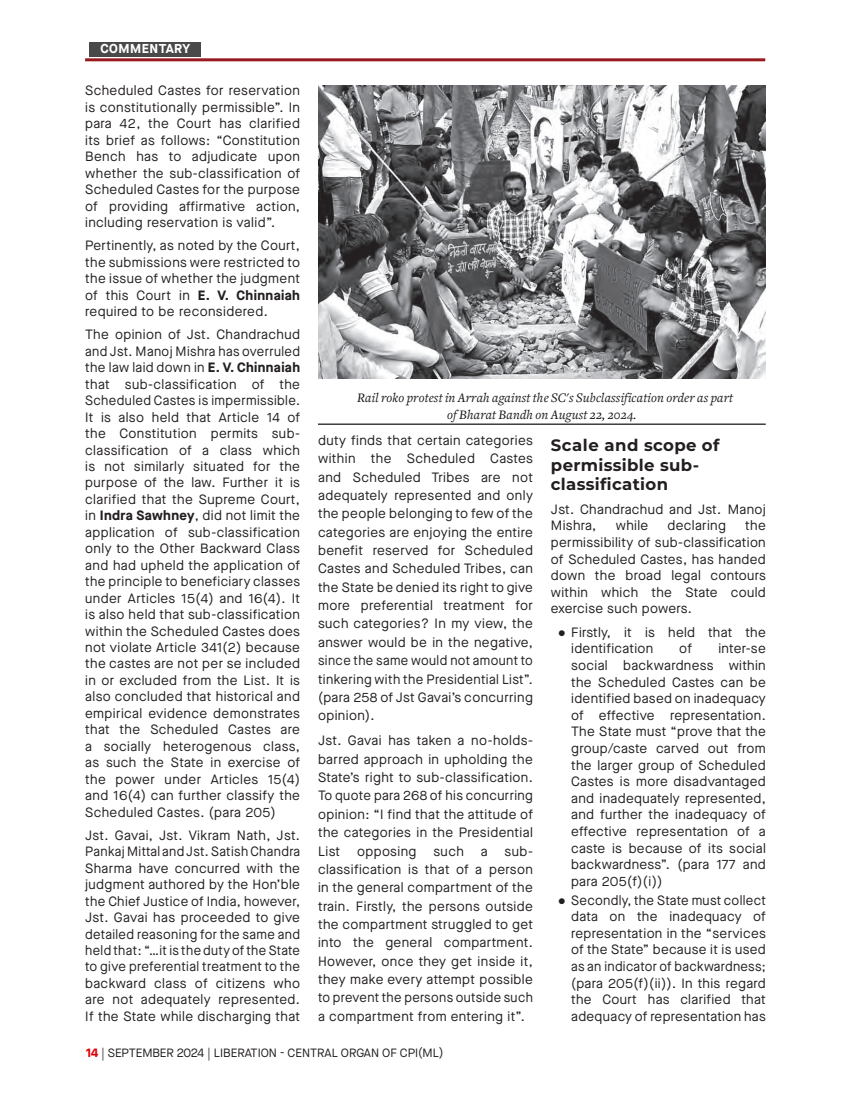
<style>
.page{position:relative;width:851px;height:1106px;background:#fff}
.page>*{position:absolute;margin:0;border:0;box-sizing:border-box;transform-origin:0 0}
.Sub_Heading_Black{font:700 16.5px/20px "Montserrat";letter-spacing:.02em;color:#231f20}
.BodyText_9_Winslow{font:13.5px/16.5px "Maison Neue";letter-spacing:.025em;color:#231f20;text-align:justify}
.Photo_capTION{font:italic 13.5px/16.5px "Freight Text";letter-spacing:.01em;color:#141414;text-align:center}
.t1{font:700 12.9px "Maison Neue";letter-spacing:.04em;color:#fff}
.t2{font:12px "Maison Neue";color:#231f20}
.s1{font-weight:700}
.s2{font-family:"Arial";font-weight:700}
.s3{font-weight:700;color:#df0007}
</style>
<div class="page">
<hr style="left:85px;top:58px;width:680px;height:3px;background:#981a1e">
<div style="left:89px;top:43px;width:112px;height:14px;background:#494949"></div>
<img style="left:318px;top:85px;width:447px;height:293px">
<hr style="left:318px;top:423px;width:447px;height:2px;background:#3e3e3f">
<p class="t1" style="left:100px;top:40px;width:91px">COMMENTARY</p>
<p class="BodyText_9_Winslow" style="left:85px;top:82px;width:216px">Scheduled Castes for reservation is constitutionally permissible”. In para 42, the Court has clarified its brief as follows: “Constitution Bench has to adjudicate upon whether the sub-classification of Scheduled Castes for the purpose of providing affirmative action, including reservation is valid”.</p>
<p class="BodyText_9_Winslow" style="left:85px;top:237px;width:216px">Pertinently, as noted by the Court, the submissions were restricted to the issue of whether the judgment of this Court in <span class="s1">E. V. Chinnaiah </span>required to be reconsidered.</p>
<p class="BodyText_9_Winslow" style="left:85px;top:326px;width:216px">The opinion of Jst. Chandrachud and Jst. Manoj Mishra has overruled the law laid down in <span class="s1">E. V. Chinnaiah </span>that sub-classification of the Scheduled Castes is impermissible.<br>It is also held that Article 14 of the Constitution permits sub&shy;classification of a class which is not similarly situated for the purpose of the law. Further it is clarified that the Supreme Court, in <span class="s1">Indra Sawhney</span>, did not limit the application of sub-classification only to the Other Backward Class and had upheld the application of the principle to beneficiary classes under Articles 15(4) and 16(4). It is also held that sub-classification within the Scheduled Castes does not violate Article 341(2) because the castes are not per se included in or excluded from the List. It is also concluded that historical and empirical evidence demonstrates that the Scheduled Castes are a socially heterogenous class, as such the State in exercise of the power under Articles 15(4) and 16(4) can further classify the Scheduled Castes. (para 205)</p>
<p class="BodyText_9_Winslow" style="left:85px;top:826px;width:216px">Jst. Gavai, Jst. Vikram Nath, Jst.<br>Pankaj Mittal and Jst. Satish Chandra Sharma have concurred with the judgment authored by the Hon’ble the Chief Justice of India, however, Jst. Gavai has proceeded to give detailed reasoning for the same and held that: “…it is the duty of the State to give preferential treatment to the backward class of citizens who are not adequately represented.<br>If the State while discharging that</p>
<p class="Photo_capTION" style="left:357px;top:390px;width:377px">Rail roko protest in Arrah against the SC's Subclassification order as part of Bharat Bandh on August 22, 2024.</p>
<p class="BodyText_9_Winslow" style="left:318px;top:431px;width:216px;line-height:18.3px">duty finds that certain categories within the Scheduled Castes and Scheduled Tribes are not adequately represented and only the people belonging to few of the categories are enjoying the entire benefit reserved for Scheduled Castes and Scheduled Tribes, can the State be denied its right to give more preferential treatment for such categories? In my view, the answer would be in the negative, since the same would not amount to tinkering with the Presidential List”. (para 258 of Jst Gavai’s concurring opinion).</p>
<p class="BodyText_9_Winslow" style="left:318px;top:731px;width:216px;line-height:18.3px">Jst. Gavai has taken a no-holds&shy;barred approach in upholding the State’s right to sub-classification.<br>To quote para 268 of his concurring opinion: “I find that the attitude of the categories in the Presidential List opposing</p>
<p class="BodyText_9_Winslow" style="left:318px;top:841px;width:216px;line-height:18.3px;text-indent:186px">sub&shy;classification is that of a person in the general compartment of the train. Firstly, the persons outside the compartment struggled to get into the general compartment.<br>However, once they get inside it, they make every attempt possible to prevent the persons outside such a compartment from entering it”.</p>
<p class="BodyText_9_Winslow" style="left:433px;top:842px;width:56px">such a</p>
<p class="Sub_Heading_Black" style="left:551px;top:434px;width:170px">Scale and scope of permissible sub&shy;classification</p>
<p class="BodyText_9_Winslow" style="left:551px;top:500px;width:216px">Jst. Chandrachud and Jst. Manoj<br>Mishra,</p>
<p class="BodyText_9_Winslow" style="left:551px;top:517px;width:216px;text-indent:194px">the permissibility of sub-classification of Scheduled Castes, has handed down the broad legal contours within which the State could exercise such powers.</p>
<p class="BodyText_9_Winslow" style="left:571px;top:623px;width:196px;text-indent:-14px"><span class="s2">●</span> Firstly, it is held that the identification</p>
<p class="BodyText_9_Winslow" style="left:615px;top:517px;width:34px">while</p>
<p class="BodyText_9_Winslow" style="left:667px;top:517px;width:60px">declaring</p>
<p class="BodyText_9_Winslow" style="left:571px;top:640px;width:196px;text-indent:147px">inter-se social backwardness within the Scheduled Castes can be identified based on inadequacy of effective representation.<br>The State must “prove that the group/caste carved out from the larger group of Scheduled Castes is more disadvantaged and inadequately represented, and further the inadequacy of effective representation of a caste is because of its social backwardness”. (para 177 and para 205(f)(i))</p>
<p class="BodyText_9_Winslow" style="left:571px;top:891px;width:196px;text-indent:-14px"><span class="s2">●</span> Secondly, the State must collect data on the inadequacy of representation in the “services of the State” because it is used as an indicator of backwardness; (para 205(f)(ii)). In this regard the Court has clarified that adequacy of representation has</p>
<p class="BodyText_9_Winslow" style="left:679px;top:640px;width:14px">of</p>
<p class="t2" style="left:86px;top:1044px;width:359px"><span class="s3">14</span> | SEPTEMBER 2024 | LIBERATION - CENTRAL ORGAN OF CPI(ML)</p>
</div>
